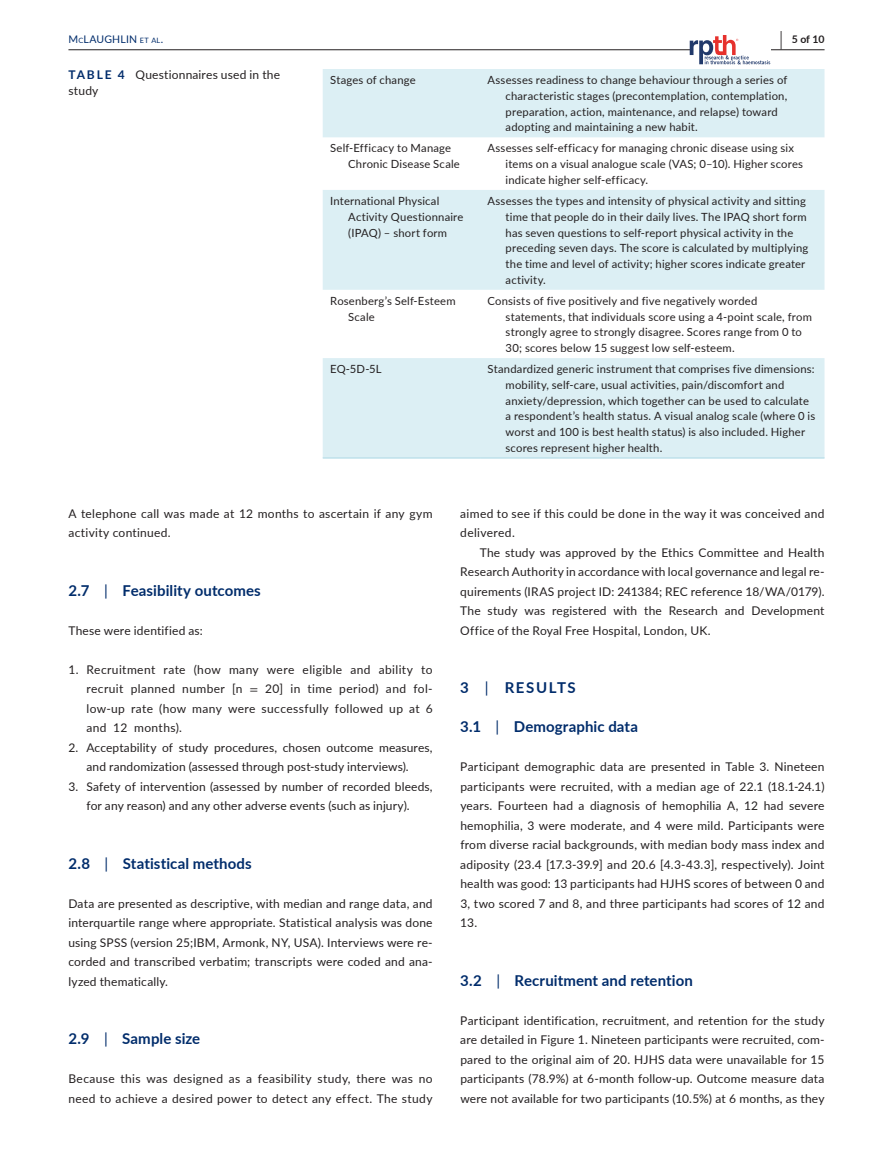
<style>
.page{position:relative;width:893px;height:1174px;background:#fff}
.page>*{position:absolute;margin:0;border:0;box-sizing:border-box;transform-origin:0 0}
.t1{font:700 15px "Lato";letter-spacing:.01em;color:#002c6b}
.t2{font:700 15px "Lato";letter-spacing:.105em;color:#002c6b}
.t3{font:12px/19.5px "Lato";letter-spacing:.015em;color:#231f20;text-align:justify}
.t4{font:11.25px/15.8px "Lato";letter-spacing:.015em;color:#231f20}
.t5{font:10.5px "Lato";letter-spacing:.02em;color:#002c6b}
.t6{font:700 10.5px "Lato";color:#231f20}
.s1{font-size:7.35px}
.s2{font-size:19.5px}
.s3{font-weight:700;color:#002c6b}
.s4{font-weight:400}
.s5{font-family:"STIX"}
</style>
<div class="page">
<hr style="left:68px;top:49px;width:756px;height:1px;background:#231f20">
<svg style="left:690px;top:35px;width:80px;height:29px"></svg>
<svg style="left:323px;top:69px;width:501px;height:388px;fill:#dceff4"></svg>
<hr style="left:323px;top:457px;width:157px;height:2px;background:#bee1eb">
<hr style="left:480px;top:457px;width:344px;height:2px;background:#bee1eb">
<p class="t5" style="left:68px;top:31px;width:96px">M<span class="s1">C</span>LAUGHLIN <span class="s1">ET AL</span>.</p>
<p class="t6" style="left:780px;top:31px;width:46px"><span class="s2">|</span> 5 of 10</p>
<p class="t3" style="left:68px;top:66px;width:213px;line-height:16.5px"><span class="s3">TABLE 4</span> Questionnaires used in the study</p>
<p class="t4" style="left:330px;top:72px;width:87px">Stages of change</p>
<p class="t4" style="left:506px;top:72px;width:283px;text-indent:-18px">Assesses readiness to change behaviour through a series of characteristic stages (precontemplation, contemplation, preparation, action, maintenance, and relapse) toward adopting and maintaining a new habit.</p>
<p class="t4" style="left:348px;top:140px;width:113px;text-indent:-18px">Self-Efficacy to Manage<br>Chronic Disease Scale</p>
<p class="t4" style="left:506px;top:140px;width:299px;text-indent:-18px">Assesses self-efficacy for managing chronic disease using six items on a visual analogue scale (VAS; 0–10). Higher scores indicate higher self-efficacy.</p>
<p class="t4" style="left:348px;top:192px;width:117px;text-indent:-18px">International Physical<br>Activity Questionnaire (IPAQ) – short form</p>
<p class="t4" style="left:506px;top:192px;width:304px;text-indent:-18px">Assesses the types and intensity of physical activity and sitting time that people do in their daily lives. The IPAQ short form has seven questions to self-report physical activity in the preceding seven days. The score is calculated by multiplying the time and level of activity; higher scores indicate greater activity.</p>
<p class="t4" style="left:348px;top:292px;width:109px;text-indent:-18px">Rosenberg’s Self-Esteem<br>Scale</p>
<p class="t4" style="left:506px;top:292px;width:308px;text-indent:-18px">Consists of five positively and five negatively worded statements, that individuals score using a 4-point scale, from strongly agree to strongly disagree. Scores range from 0 to 30; scores below 15 suggest low self-esteem.</p>
<p class="t4" style="left:330px;top:361px;width:53px">EQ-5D-5L</p>
<p class="t4" style="left:506px;top:361px;width:311px;text-indent:-18px">Standardized generic instrument that comprises five dimensions: mobility, self-care, usual activities, pain/discomfort and anxiety/depression, which together can be used to calculate a respondent’s health status. A visual analog scale (where 0 is worst and 100 is best health status) is also included. Higher scores represent higher health.</p>
<p class="t3" style="left:68px;top:503px;width:366px">A telephone call was made at 12 months to ascertain if any gym activity continued.</p>
<p class="t1" style="left:68px;top:579px;width:194px">2.7 <span class="s4">|</span> Feasibility outcomes</p>
<p class="t3" style="left:68px;top:620px;width:136px">These were identified as:</p>
<p class="t3" style="left:86px;top:659px;width:348px;text-indent:-18px">1. Recruitment rate (how many were eligible and ability to recruit planned number [n <span class="s5">=</span> 20] in time period) and fol&shy;low-up rate (how many were successfully followed up at 6 and 12 months).</p>
<p class="t3" style="left:68px;top:737px;width:366px;text-align:center">2. Acceptability of study procedures, chosen outcome measures, and randomization (assessed through post-study interviews).</p>
<p class="t3" style="left:68px;top:776px;width:366px;text-align:center">3. Safety of intervention (assessed by number of recorded bleeds, for any reason) and any other adverse events (such as injury).</p>
<p class="t1" style="left:68px;top:852px;width:185px">2.8 <span class="s4">|</span> Statistical methods</p>
<p class="t3" style="left:68px;top:893px;width:366px">Data are presented as descriptive, with median and range data, and interquartile range where appropriate. Statistical analysis was done using SPSS (version 25;IBM, Armonk, NY, USA). Interviews were re&shy;corded and transcribed verbatim; transcripts were coded and ana&shy;lyzed thematically.</p>
<p class="t1" style="left:68px;top:1028px;width:133px">2.9 <span class="s4">|</span> Sample size</p>
<p class="t3" style="left:68px;top:1068px;width:366px">Because this was designed as a feasibility study, there was no need to achieve a desired power to detect any effect. The study</p>
<p class="t3" style="left:460px;top:503px;width:366px">aimed to see if this could be done in the way it was conceived and delivered.</p>
<p class="t3" style="left:460px;top:542px;width:366px;text-indent:20px">The study was approved by the Ethics Committee and Health Research Authority in accordance with local governance and legal re&shy;quirements (IRAS project ID: 241384; REC reference 18/WA/0179).<br>The study was registered with the Research and Development Office of the Royal Free Hospital, London, UK.</p>
<p class="t2" style="left:460px;top:677px;width:117px">3 <span class="s4">|</span> RESULTS</p>
<p class="t1" style="left:460px;top:716px;width:179px">3.1 <span class="s4">|</span> Demographic data</p>
<p class="t3" style="left:460px;top:756px;width:366px">Participant demographic data are presented in Table 3. Nineteen participants were recruited, with a median age of 22.1 (18.1-24.1) years. Fourteen had a diagnosis of hemophilia A, 12 had severe hemophilia, 3 were moderate, and 4 were mild. Participants were from diverse racial backgrounds, with median body mass index and adiposity (23.4 [17.3-39.9] and 20.6 [4.3-43.3], respectively). Joint health was good: 13 participants had HJHS scores of between 0 and 3, two scored 7 and 8, and three participants had scores of 12 and 13.</p>
<p class="t1" style="left:460px;top:969px;width:234px">3.2 <span class="s4">|</span> Recruitment and retention</p>
<p class="t3" style="left:460px;top:1010px;width:366px">Participant identification, recruitment, and retention for the study are detailed in Figure 1. Nineteen participants were recruited, com&shy;pared to the original aim of 20. HJHS data were unavailable for 15 participants (78.9%) at 6-month follow-up. Outcome measure data were not available for two participants (10.5%) at 6 months, as they</p>
</div>
